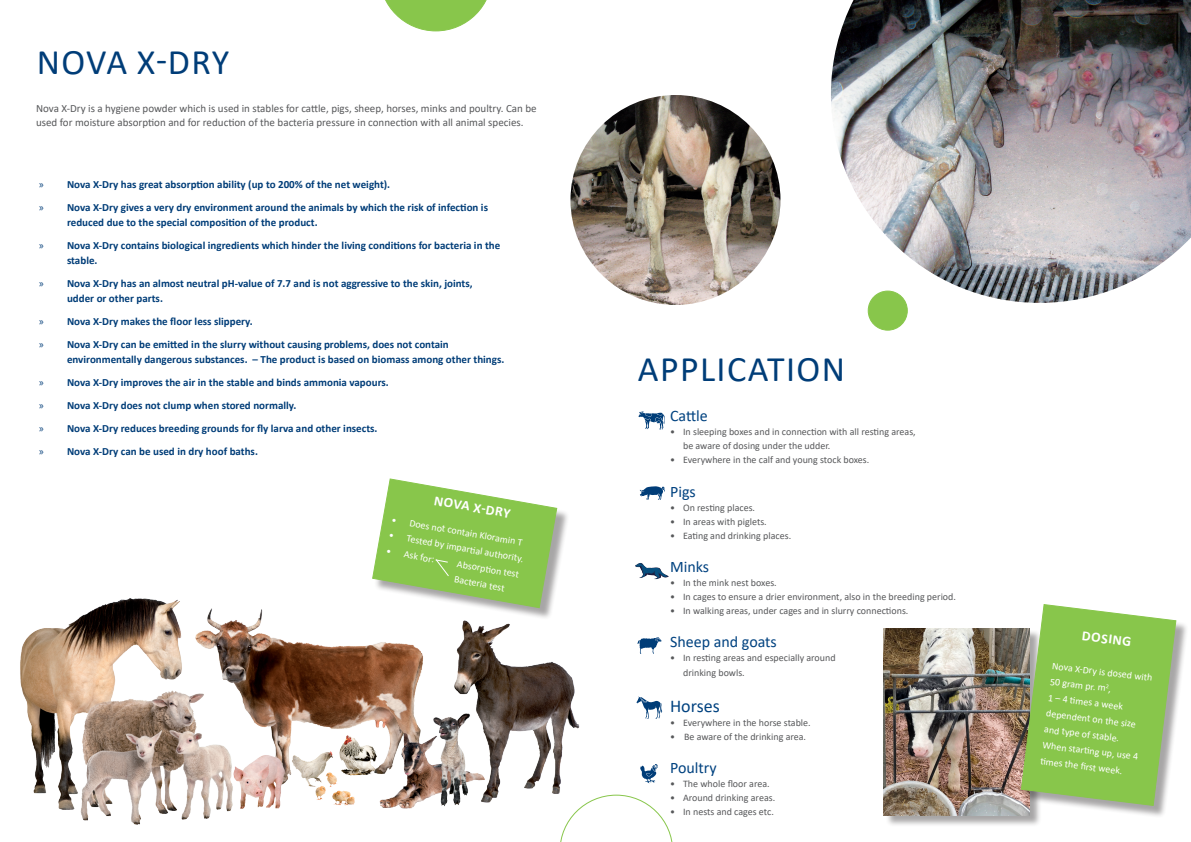
<style>
.page{position:relative;width:1191px;height:842px;background:#fff}
.page>*{position:absolute;margin:0;border:0;box-sizing:border-box;transform-origin:0 0}
.t1{font:36px "Calibri";letter-spacing:.04em;color:#003d78}
.t2{font:18px "Calibri";color:#004280}
.t3{font:16px "Calibri";color:#004280}
.t4{font:700 14px "Calibri";color:#fff}
.t5{font:700 11px/15px "Calibri";color:#003d78}
.t6{font:11px/14px "Calibri";color:#57585a}
.t7{font:10px "Calibri";color:#57585a}
.t8{font:10px/16px "Calibri";color:#fff}
.s1{font-family:"Myriad Pro";font-weight:400}
</style>
<div class="page">
<img style="left:20px;top:598px;width:560px;height:227px">
<svg style="left:385px;top:0;width:102px;height:31px"></svg>
<img style="left:831px;top:0;width:360px;height:303px">
<img style="left:570px;top:95px;width:210px;height:210px;border-radius:105px">
<svg style="left:638px;top:411px;width:27px;height:18px"></svg>
<svg style="left:640px;top:486px;width:25px;height:14px"></svg>
<svg style="left:640px;top:764px;width:18px;height:19px"></svg>
<svg style="left:636px;top:696px;width:26px;height:23px"></svg>
<svg style="left:637px;top:637px;width:24px;height:17px"></svg>
<div style="left:868px;top:291px;width:39px;height:39px;background:#88c64b;border-radius:50%"></div>
<div style="left:867px;top:291px;width:40px;height:40px;border:1px solid #88c64b;border-radius:50%"></div>
<svg style="left:559px;top:795px;width:114px;height:47px"></svg>
<div style="left:884px;top:630px;width:157px;height:197px;background:#231f20;opacity:.4"></div>
<img style="left:883px;top:628px;width:139px;height:187px">
<div style="left:1022px;top:606px;width:166px;height:212px;background:#231f20;opacity:.4"></div>
<svg style="left:1020px;top:604px;width:157px;height:202px;background:#95c563"></svg>
<img style="left:635px;top:563px;width:34px;height:17px">
<div style="left:374px;top:480px;width:195px;height:140px;background:#231f20;opacity:.4"></div>
<svg style="left:371px;top:478px;width:187px;height:131px"></svg>
<img style="left:324px;top:722px;width:65px;height:68px">
<p class="t1" style="left:37px;top:37px;width:194px">NOVA X-DRY</p>
<p class="t6" style="left:36px;top:101px;width:502px">Nova X-Dry is a hygiene powder which is used in stables for cattle, pigs, sheep, horses, minks and poultry. Can be used for moisture absorption and for reduction of the bacteria pressure in connection with all animal species.</p>
<p class="t5" style="left:39px;top:177px;width:353px"><span class="s1">»</span> Nova X-Dry has great absorption ability (up to 200% of the net weight).</p>
<p class="t5" style="left:67px;top:200px;width:422px;text-indent:-28px"><span class="s1">»</span> Nova X-Dry gives a very dry environment around the animals by which the risk of infection is reduced due to the special composition of the product.</p>
<p class="t5" style="left:67px;top:238px;width:435px;text-indent:-28px"><span class="s1">»</span> Nova X-Dry contains biological ingredients which hinder the living conditions for bacteria in the stable.</p>
<p class="t5" style="left:67px;top:276px;width:407px;text-indent:-28px"><span class="s1">»</span> Nova X-Dry has an almost neutral pH-value of 7.7 and is not aggressive to the skin, joints, udder or other parts.</p>
<p class="t5" style="left:39px;top:314px;width:215px"><span class="s1">»</span> Nova X-Dry makes the floor less slippery.</p>
<p class="t5" style="left:67px;top:337px;width:439px;text-indent:-28px"><span class="s1">»</span> Nova X-Dry can be emitted in the slurry without causing problems, does not contain environmentally dangerous substances. – The product is based on biomass among other things.</p>
<p class="t5" style="left:39px;top:375px;width:351px"><span class="s1">»</span> Nova X-Dry improves the air in the stable and binds ammonia vapours.</p>
<p class="t5" style="left:39px;top:398px;width:259px"><span class="s1">»</span> Nova X-Dry does not clump when stored normally.</p>
<p class="t5" style="left:39px;top:421px;width:340px"><span class="s1">»</span> Nova X-Dry reduces breeding grounds for fly larva and other insects.</p>
<p class="t5" style="left:39px;top:444px;width:220px"><span class="s1">»</span> Nova X-Dry can be used in dry hoof baths.</p>
<p class="t4" style="left:436px;top:490px;width:79px;rotate:10deg">NOVA X-DRY</p>
<p class="t8" style="left:393px;top:511px;width:134px;rotate:10deg">• Does not contain Kloramin T</p>
<p class="t8" style="left:390px;top:527px;width:138px;rotate:10deg">• Tested by imparti al authority.</p>
<p class="t8" style="left:388px;top:543px;width:50px;rotate:10deg">• Ask for:</p>
<p class="t8" style="left:458px;top:555px;width:64px;rotate:10deg">Absorpti on test<br>Bacteria test</p>
<p class="t1" style="left:638px;top:344px;width:209px">APPLICATION</p>
<p class="t3" style="left:670px;top:405px;width:39px">Cattle</p>
<p class="t7" style="left:670px;top:425px;width:247px">• In sleeping boxes and in connection with all resting areas,</p>
<p class="t7" style="left:683px;top:439px;width:149px">be aware of dosing under the udder.</p>
<p class="t7" style="left:670px;top:453px;width:201px">• Everywhere in the calf and young stock boxes.</p>
<p class="t3" style="left:670px;top:480px;width:27px">Pigs</p>
<p class="t7" style="left:670px;top:500px;width:87px">• On resting places.</p>
<p class="t7" style="left:670px;top:514px;width:98px">• In areas with piglets.</p>
<p class="t7" style="left:670px;top:528px;width:123px">• Eating and drinking places.</p>
<p class="t3" style="left:670px;top:556px;width:41px">Minks</p>
<p class="t7" style="left:670px;top:576px;width:108px">• In the mink nest boxes.</p>
<p class="t7" style="left:670px;top:590px;width:287px">• In cages to ensure a drier environment, also in the breeding period.</p>
<p class="t7" style="left:670px;top:604px;width:240px">• In walking areas, under cages and in slurry connections.</p>
<p class="t3" style="left:670px;top:631px;width:108px">Sheep and goats</p>
<p class="t7" style="left:670px;top:651px;width:167px">• In resting areas and especially around</p>
<p class="t7" style="left:683px;top:665px;width:63px">drinking bowls.</p>
<p class="t2" style="left:670px;top:693px;width:51px">Horses</p>
<p class="t7" style="left:670px;top:715px;width:142px">• Everywhere in the horse stable.</p>
<p class="t7" style="left:670px;top:729px;width:138px">• Be aware of the drinking area.</p>
<p class="t3" style="left:670px;top:757px;width:48px">Poultry</p>
<p class="t7" style="left:670px;top:777px;width:101px">• The whole floor area.</p>
<p class="t7" style="left:670px;top:791px;width:107px">• Around drinking areas.</p>
<p class="t7" style="left:670px;top:805px;width:105px">• In nests and cages etc.</p>
<p class="t4" style="left:1083px;top:626px;width:51px;rotate:7deg">DOSING</p>
<p class="t8" style="left:1053px;top:657px;width:102px;rotate:7deg">Nova X-Dry is dosed with<br>50 gram pr. m<sup>2</sup>,</p>
<p class="t8" style="left:1049px;top:689px;width:77px;rotate:7deg">1 – 4 ti mes a week</p>
<p class="t8" style="left:1047px;top:705px;width:92px;rotate:7deg">dependent on the size and type of stable.</p>
<p class="t8" style="left:1043px;top:737px;width:98px;rotate:7deg">When starti ng up, use 4 ti mes the fi rst week.</p>
</div>
